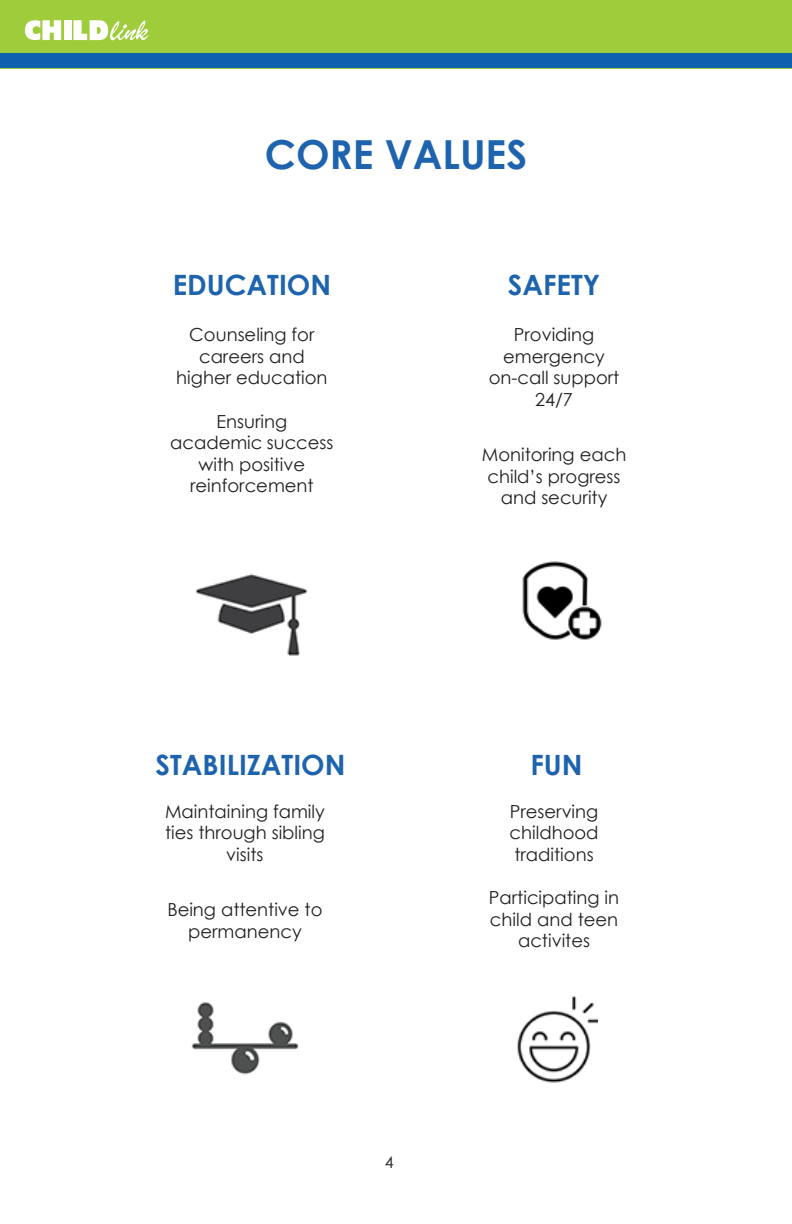
<style>
.page{position:relative;width:792px;height:1224px;background:#fff}
.page>*{position:absolute;margin:0;border:0;box-sizing:border-box;transform-origin:0 0}
.t1{font:700 40px "Century Gothic";color:#1d63ae}
.t2{font:700 28px "Century Gothic";color:#1d63ae}
.t3{font:18px/21.6px "Century Gothic";color:#231f20;text-align:center}
.t4{font:16px "Century Gothic";color:#231f20}
</style>
<div class="page">
<div style="left:0;top:0;width:792px;height:68px;background:#9ecc3b"></div>
<div style="left:0;top:53px;width:792px;height:15px;background:#0d61ad"></div>
<svg style="left:25px;top:20px;width:36px;height:20px"></svg>
<div style="left:64px;top:20px;width:7px;height:20px;background:#fff"></div>
<svg style="left:73px;top:20px;width:75px;height:20px"></svg>
<img style="left:196px;top:573px;width:112px;height:83px">
<img style="left:522px;top:561px;width:80px;height:79px">
<img style="left:191px;top:1002px;width:108px;height:73px">
<img style="left:517px;top:997px;width:81px;height:86px">
<p class="t1" style="left:265px;top:129px;width:264px">CORE VALUES</p>
<p class="t2" style="left:173px;top:267px;width:160px">EDUCATION</p>
<p class="t2" style="left:508px;top:267px;width:94px">SAFETY</p>
<p class="t3" style="left:176px;top:324px;width:153px">Counseling for careers and higher education</p>
<p class="t3" style="left:170px;top:410px;width:165px">Ensuring academic success with positive reinforcement</p>
<p class="t3" style="left:503px;top:324px;width:103px">Providing emergency</p>
<p class="t3" style="left:489px;top:367px;width:132px">on-call support<br>24/7</p>
<p class="t3" style="left:482px;top:444px;width:146px">Monitoring each child’s progress and security</p>
<p class="t2" style="left:156px;top:747px;width:191px">STABILIZATION</p>
<p class="t2" style="left:530px;top:747px;width:54px">FUN</p>
<p class="t3" style="left:165px;top:800px;width:161px">Maintaining family ties through sibling visits</p>
<p class="t3" style="left:167px;top:899px;width:157px">Being attentive to permanency</p>
<p class="t4" style="left:385px;top:1151px;width:10px">4</p>
<p class="t3" style="left:510px;top:800px;width:91px;text-align:justify">Preserving childhood traditions</p>
<p class="t3" style="left:489px;top:887px;width:132px">Participating in child and teen activites</p>
</div>
